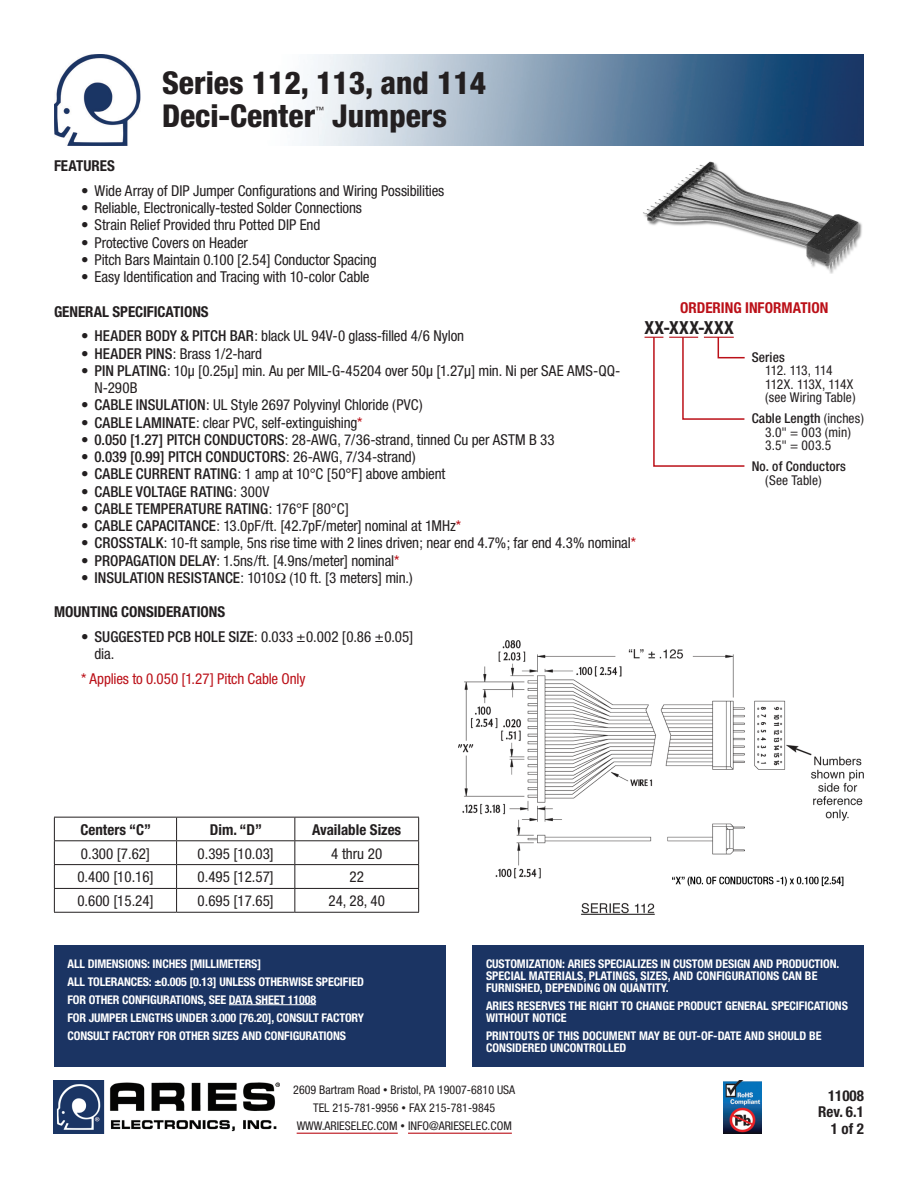
<style>
.page{position:relative;width:918px;height:1188px;background:#fff}
.page>*{position:absolute;margin:0;border:0;box-sizing:border-box;transform-origin:0 0}
.headline{font:800 condensed 31.5px "Helvetica Neue";color:#231f20}
.body{font:700 condensed 18px "Helvetica Neue";letter-spacing:.025em;color:#231f20}
.body-2{font:condensed 15px/17.2px "Helvetica Neue";letter-spacing:-.01em;color:#231f20}
.body-3{font:500 condensed 15px "Helvetica Neue";letter-spacing:.005em;color:#231f20}
.body-4{font:700 condensed 15px "Helvetica Neue";color:#231f20}
.body-5{font:condensed 15px "Helvetica Neue";letter-spacing:-.005em;color:#bb1018}
.body-6{font:700 condensed 15px "Helvetica Neue";color:#bb1018}
.body-7{font:condensed 13.5px "Helvetica Neue";color:#231f20}
.body-8{font:500 condensed 13.5px "Helvetica Neue";letter-spacing:.01em;color:#231f20}
.body-9{font:condensed 13.5px "Helvetica Neue";letter-spacing:-.045em;color:#231f20}
.body-10{font:condensed 13.5px "Helvetica Neue";letter-spacing:-.05em;color:#231f20}
.t1{font:700 condensed 12px/12px "Helvetica Neue";letter-spacing:-.01em;color:#fff}
.t2{font:condensed 12px "Helvetica Neue";color:#231f20}
.headline-2{font:condensed 8.7px "Helvetica Neue";color:#231f20}
.s1{font-weight:500}
.s2{color:#bb1018}
.s3{font-weight:400}
.s4{font-size:9px}
</style>
<div class="page">
<img style="left:54px;top:54px;width:810px;height:92px">
<hr style="left:297px;top:1133px;width:101px;height:1px;background:#bb1018">
<hr style="left:408px;top:1133px;width:104px;height:1px;background:#bb1018">
<img style="left:54px;top:1080px;width:225px;height:54px">
<img style="left:724px;top:1080px;width:37px;height:54px">
<div style="left:54px;top:945px;width:391px;height:121px;background:#1b3463"></div>
<hr style="left:229px;top:1004px;width:87px;height:1px;background:#fff">
<div style="left:473px;top:945px;width:391px;height:121px;background:#1b3463"></div>
<img style="left:643px;top:161px;width:219px;height:112px">
<hr style="left:54px;top:817px;width:123px;height:1px;background:#231f20">
<hr style="left:177px;top:817px;width:118px;height:1px;background:#231f20">
<hr style="left:295px;top:817px;width:124px;height:1px;background:#231f20">
<hr style="left:54px;top:840px;width:123px;height:1px;background:#231f20">
<hr style="left:177px;top:840px;width:118px;height:1px;background:#231f20">
<hr style="left:295px;top:840px;width:124px;height:1px;background:#231f20">
<hr style="left:54px;top:864px;width:123px;height:1px;background:#231f20">
<hr style="left:177px;top:864px;width:118px;height:1px;background:#231f20">
<hr style="left:295px;top:864px;width:124px;height:1px;background:#231f20">
<hr style="left:54px;top:888px;width:123px;height:1px;background:#231f20">
<svg style="left:54px;top:818px;width:1px;height:94px"></svg>
<hr style="left:177px;top:888px;width:118px;height:1px;background:#231f20">
<svg style="left:176px;top:818px;width:1px;height:94px"></svg>
<hr style="left:295px;top:888px;width:124px;height:1px;background:#231f20">
<svg style="left:294px;top:818px;width:1px;height:94px"></svg>
<svg style="left:418px;top:818px;width:1px;height:94px"></svg>
<hr style="left:54px;top:912px;width:123px;height:1px;background:#231f20">
<hr style="left:177px;top:912px;width:118px;height:1px;background:#231f20">
<hr style="left:295px;top:912px;width:124px;height:1px;background:#231f20">
<img style="left:459px;top:640px;width:405px;height:274px">
<svg style="left:645px;top:336px;width:100px;height:131px"></svg>
<hr style="left:704px;top:337px;width:30px;height:1px;background:#bb1018">
<p class="headline" style="left:162px;top:63px;width:326px">Series 112, 113, and 114</p>
<p class="headline" style="left:162px;top:96px;width:155px">Deci-Center</p>
<p class="headline-2" style="left:315px;top:104px;width:10px">™</p>
<p class="headline" style="left:332px;top:96px;width:116px">Jumpers</p>
<p class="body-4" style="left:54px;top:157px;width:62px">FEATURES</p>
<p class="body-2" style="left:81px;top:182px;width:365px">• Wide Array of DIP Jumper Configurations and Wiring Possibilities</p>
<p class="body-2" style="left:81px;top:199px;width:283px">• Reliable, Electronically-tested Solder Connections</p>
<p class="body-2" style="left:81px;top:216px;width:241px">• Strain Relief Provided thru Potted DIP End</p>
<p class="body-2" style="left:81px;top:234px;width:168px">• Protective Covers on Header</p>
<p class="body-2" style="left:81px;top:251px;width:297px">• Pitch Bars Maintain 0.100 [2.54] Conductor Spacing</p>
<p class="body-2" style="left:81px;top:268px;width:290px">• Easy Identification and Tracing with 10-color Cable</p>
<p class="body-4" style="left:54px;top:302px;width:156px">GENERAL SPECIFICATIONS</p>
<p class="body-2" style="left:81px;top:327px;width:385px">• <span class="s1">HEADER BODY &amp; PITCH BAR</span>: black UL 94V-0 glass-filled 4/6 Nylon</p>
<p class="body-2" style="left:81px;top:345px;width:183px">• <span class="s1">HEADER PINS</span>: Brass 1/2-hard</p>
<p class="body-2" style="left:94px;top:362px;width:527px;text-indent:-14px">• <span class="s1">PIN PLATING</span>: 10µ [0.25µ] min. Au per MIL-G-45204 over 50µ [1.27µ] min. Ni per SAE AMS-QQ-<br>N-290B</p>
<p class="body-2" style="left:81px;top:396px;width:343px">• <span class="s1">CABLE INSULATION</span>: UL Style 2697 Polyvinyl Chloride (PVC)</p>
<p class="body-2" style="left:81px;top:414px;width:283px">• <span class="s1">CABLE LAMINATE</span>: clear PVC, self-extinguishing<span class="s2">*</span></p>
<p class="body-2" style="left:81px;top:431px;width:475px">• <span class="s1">0.050 [1.27] PITCH CONDUCTORS</span>: 28-AWG, 7/36-strand, tinned Cu per ASTM B 33</p>
<p class="body-3" style="left:81px;top:448px;width:336px"><span class="s3">•</span> 0.039 [0.99] PITCH CONDUCTORS<span class="s3">: 26-AWG, 7/34-strand)</span></p>
<p class="body-2" style="left:81px;top:465px;width:366px">• <span class="s1">CABLE CURRENT RATING</span>: 1 amp at 10°C [50°F] above ambient</p>
<p class="body-3" style="left:81px;top:482px;width:190px"><span class="s3">•</span> CABLE VOLTAGE RATING<span class="s3">: 300V</span></p>
<p class="body-3" style="left:81px;top:500px;width:270px"><span class="s3">•</span> CABLE TEMPERATURE RATING<span class="s3">: 176°F [80°C]</span></p>
<p class="body-2" style="left:81px;top:517px;width:382px">• <span class="s1">CABLE CAPACITANCE</span>: 13.0pF/ft. [42.7pF/meter] nominal at 1MHz<span class="s2">*</span></p>
<p class="body-2" style="left:81px;top:534px;width:557px">• <span class="s1">CROSSTALK</span>: 10-ft sample, 5ns rise time with 2 lines driven; near end 4.7%; far end 4.3% nominal<span class="s2">*</span></p>
<p class="body-2" style="left:81px;top:552px;width:320px">• <span class="s1">PROPAGATION DELAY</span>: 1.5ns/ft. [4.9ns/meter] nominal<span class="s2">*</span></p>
<p class="body-2" style="left:81px;top:569px;width:333px">• <span class="s1">INSULATION RESISTANCE</span>: 1010 (10 ft. [3 meters] min.)</p>
<p class="body-4" style="left:54px;top:603px;width:173px">MOUNTING CONSIDERATIONS</p>
<p class="body-2" style="left:81px;top:628px;width:334px">• <span class="s1">SUGGESTED PCB HOLE SIZE</span>: 0.033 ±0.002 [0.86 ±0.05]</p>
<p class="body-2" style="left:94px;top:645px;width:21px">dia.</p>
<p class="body-5" style="left:81px;top:670px;width:226px">* Applies to 0.050 [1.27] Pitch Cable Only</p>
<p class="body-6" style="left:680px;top:298px;width:150px">ORDERING INFORMATION</p>
<p class="body" style="left:645px;top:317px;width:91px">XX-XXX-XXX</p>
<p class="body-8" style="left:752px;top:349px;width:35px">Series</p>
<p class="body-10" style="left:765px;top:363px;width:69px">112. 113, 114</p>
<p class="body-9" style="left:765px;top:376px;width:90px">112X. 113X, 114X</p>
<p class="body-7" style="left:765px;top:390px;width:92px">(see Wiring Table)</p>
<p class="body-8" style="left:752px;top:411px;width:114px">Cable Length <span class="s3">(inches)</span></p>
<p class="body-7" style="left:765px;top:424px;width:87px">3.0" = 003 (min)</p>
<p class="body-7" style="left:765px;top:438px;width:68px">3.5" = 003.5</p>
<p class="body-8" style="left:752px;top:459px;width:96px">No. of Conductors</p>
<p class="body-7" style="left:765px;top:472px;width:58px">(See Table)</p>
<p class="body-4" style="left:80px;top:820px;width:72px">Centers “C”</p>
<p class="body-4" style="left:210px;top:820px;width:54px">Dim. “D”</p>
<p class="body-4" style="left:312px;top:820px;width:91px">Available Sizes</p>
<p class="body-2" style="left:81px;top:845px;width:70px">0.300 [7.62]</p>
<p class="body-2" style="left:198px;top:845px;width:78px">0.395 [10.03]</p>
<p class="body-2" style="left:331px;top:845px;width:53px">4 thru 20</p>
<p class="body-2" style="left:77px;top:868px;width:78px">0.400 [10.16]</p>
<p class="body-2" style="left:198px;top:868px;width:78px">0.495 [12.57]</p>
<p class="body-2" style="left:350px;top:868px;width:16px">22</p>
<p class="body-2" style="left:77px;top:892px;width:78px">0.600 [15.24]</p>
<p class="body-2" style="left:198px;top:892px;width:78px">0.695 [17.65]</p>
<p class="body-2" style="left:329px;top:892px;width:58px">24, 28, 40</p>
<p class="t1" style="left:67px;top:957px;width:195px">ALL DIMENSIONS: INCHES [MILLIMETERS]</p>
<p class="t1" style="left:67px;top:975px;width:298px">ALL TOLERANCES: ±0.005 [0.13] UNLESS OTHERWISE SPECIFIED</p>
<p class="t1" style="left:67px;top:993px;width:250px">FOR OTHER CONFIGURATIONS, SEE DATA SHEET 11008</p>
<p class="t1" style="left:67px;top:1011px;width:298px">FOR JUMPER LENGTHS UNDER 3.000 [76.20], CONSULT FACTORY</p>
<p class="t1" style="left:67px;top:1029px;width:280px">CONSULT FACTORY FOR OTHER SIZES AND CONFIGURATIONS</p>
<p class="t1" style="left:486px;top:957px;width:355px">CUSTOMIZATION: ARIES SPECIALIZES IN CUSTOM DESIGN AND PRODUCTION.<br>SPECIAL MATERIALS, PLATINGS, SIZES, AND CONFIGURATIONS CAN BE<br>FURNISHED, DEPENDING ON QUANTITY.</p>
<p class="t1" style="left:486px;top:999px;width:364px">ARIES RESERVES THE RIGHT TO CHANGE PRODUCT GENERAL SPECIFICATIONS<br>WITHOUT NOTICE</p>
<p class="t1" style="left:486px;top:1029px;width:337px">PRINTOUTS OF THIS DOCUMENT MAY BE OUT-OF-DATE AND SHOULD BE<br>CONSIDERED UNCONTROLLED</p>
<p class="t2" style="left:293px;top:1083px;width:223px">2609 Bartram Road <span class="s4">•</span> Bristol, PA 19007-6810 USA</p>
<p class="t2" style="left:313px;top:1101px;width:184px">TEL 215-781-9956 <span class="s4">•</span> FAX 215-781-9845</p>
<p class="t2" style="left:297px;top:1119px;width:217px">WWW.ARIESELEC.COM <span class="s4">•</span> INFO@ARIESELEC.COM</p>
<p class="body-4" style="left:828px;top:1086px;width:37px">11008</p>
<p class="body-4" style="left:818px;top:1103px;width:47px">Rev. 6.1</p>
<p class="body-4" style="left:831px;top:1119px;width:35px">1 of 2</p>
</div>
